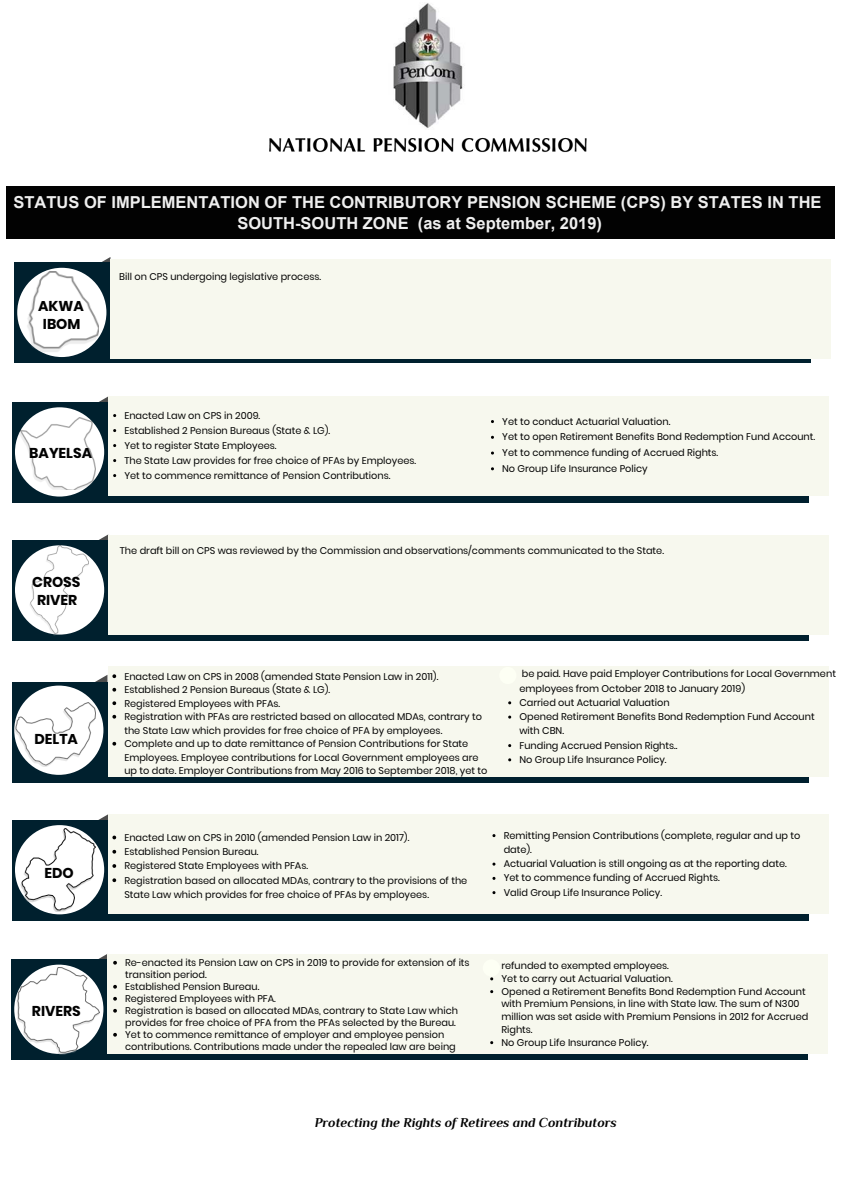
<style>
.page{position:relative;width:841px;height:1192px;background:#fff}
.page>*{position:absolute;margin:0;border:0;box-sizing:border-box;transform-origin:0 0}
.t1{font:700 16.5px/21px "Arial";color:#efefef;text-align:center}
.t2{font:700 14.2px/18px "Poppins";color:#020202;text-align:center}
.t3{font:italic 700 13.5px "Philosopher";color:#020202}
.t4{font:9.7px/13.5px "Poppins";color:#020202}
.t5{font:9.7px/14.2px "Poppins";color:#000}
</style>
<div class="page">
<svg style="left:102px;top:257px;width:8px;height:5px"></svg>
<div style="left:14px;top:262px;width:796px;height:101px;background:#00202e"></div>
<div style="left:6px;top:186px;width:828px;height:52px;background:#020202"></div>
<img style="left:393px;top:3px;width:70px;height:121px">
<img style="left:269px;top:124px;width:318px;height:29px">
<div style="left:17px;top:268px;width:89px;height:89px;background:#fff;border-radius:50%"></div>
<div style="left:110px;top:259px;width:721px;height:99px;background:#f7f8ee"></div>
<div style="left:12px;top:402px;width:796px;height:100px;background:#00202e"></div>
<div style="left:15px;top:407px;width:89px;height:89px;background:#fff;border-radius:50%"></div>
<div style="left:108px;top:397px;width:720px;height:98px;background:#f7f8ee"></div>
<svg style="left:99px;top:534px;width:9px;height:6px"></svg>
<div style="left:12px;top:540px;width:796px;height:100px;background:#00202e"></div>
<div style="left:15px;top:545px;width:89px;height:89px;background:#fff;border-radius:50%"></div>
<div style="left:108px;top:534px;width:720px;height:100px;background:#f7f8ee"></div>
<div style="left:13px;top:682px;width:796px;height:101px;background:#00202e"></div>
<div style="left:14px;top:685px;width:89px;height:89px;background:#fff;border-radius:50%"></div>
<div style="left:108px;top:666px;width:720px;height:111px;background:#f7f8ee"></div>
<div style="left:12px;top:820px;width:797px;height:100px;background:#00202e"></div>
<div style="left:15px;top:825px;width:89px;height:89px;background:#fff;border-radius:50%"></div>
<div style="left:109px;top:813px;width:720px;height:100px;background:#f7f8ee"></div>
<svg style="left:98px;top:954px;width:9px;height:5px"></svg>
<div style="left:11px;top:959px;width:797px;height:100px;background:#00202e"></div>
<svg style="left:14px;top:964px;width:89px;height:89px"></svg>
<div style="left:107px;top:953px;width:721px;height:100px;background:#f7f8ee"></div>
<svg style="left:78px;top:396px;width:38px;height:36px"></svg>
<img style="left:17px;top:967px;width:82px;height:86px">
<svg style="left:78px;top:674px;width:38px;height:44px"></svg>
<svg style="left:112px;top:741px;width:4px;height:4px"></svg>
<svg style="left:96px;top:814px;width:20px;height:39px"></svg>
<svg style="left:112px;top:864px;width:4px;height:3px"></svg>
<svg style="left:113px;top:960px;width:4px;height:4px"></svg>
<svg style="left:113px;top:984px;width:4px;height:4px"></svg>
<svg style="left:113px;top:996px;width:4px;height:4px"></svg>
<svg style="left:113px;top:1008px;width:4px;height:4px"></svg>
<svg style="left:113px;top:1032px;width:4px;height:4px"></svg>
<img style="left:26px;top:271px;width:72px;height:81px">
<img style="left:19px;top:417px;width:76px;height:72px">
<img style="left:29px;top:545px;width:59px;height:90px">
<img style="left:15px;top:702px;width:81px;height:63px">
<img style="left:20px;top:828px;width:76px;height:82px">
<div style="left:499px;top:666px;width:17px;height:18px;background:#fdfff4;border-radius:50%"></div>
<div style="left:483px;top:959px;width:17px;height:17px;background:#fdfff4;border-radius:50%"></div>
<h1 class="t1" style="left:13px;top:192px;width:810px">STATUS OF IMPLEMENTATION OF THE CONTRIBUTORY PENSION SCHEME (CPS) BY STATES IN THE<br>SOUTH-SOUTH ZONE (as at September, 2019)</h1>
<h2 class="t2" style="left:38px;top:297px;width:47px">AKWA<br>IBOM</h2>
<p class="t4" style="left:119px;top:269px;width:203px">Bill on CPS undergoing legislative process.</p>
<h2 class="t2" style="left:29px;top:444px;width:64px">BAYELSA</h2>
<h2 class="t2" style="left:32px;top:572px;width:50px">CROSS<br>RIVER</h2>
<h2 class="t2" style="left:34px;top:730px;width:45px">DELTA</h2>
<h2 class="t2" style="left:45px;top:863px;width:31px">EDO</h2>
<h2 class="t2" style="left:32px;top:1001px;width:50px">RIVERS</h2>
<p class="t4" style="left:124px;top:407px;width:293px;line-height:15px">Enacted Law on CPS in 2009.<br>Established 2 Pension Bureaus (State &amp; LG).<br>Yet to register State Employees.<br>The State Law provides for free choice of PFAs by Employees.<br>Yet to commence remittance of Pension Contributions.</p>
<p class="t5" style="left:502px;top:413px;width:314px;line-height:15.7px">Yet to conduct Actuarial Valuation.<br>Yet to open Retirement Benefits Bond Redemption Fund Account.<br>Yet to commence funding of Accrued Rights.<br>No Group Life Insurance Policy</p>
<p class="t4" style="left:120px;top:544px;width:546px">The draft bill on CPS was reviewed by the Commission and observations/comments communicated to the State.</p>
<p class="t4" style="left:124px;top:669px;width:364px">Enacted Law on CPS in 2008 (amended State Pension Law in 2011).<br>Established 2 Pension Bureaus (State &amp; LG).<br>Registered Employees with PFAs.<br>Registration with PFAs are restricted based on allocated MDAs, contrary to the State Law which provides for free choice of PFA by employees.<br>Complete and up to date remittance of Pension Contributions for State Employees. Employee contributions for Local Government employees are up to date. Employer Contributions from May 2016 to September 2018, yet to</p>
<p class="t5" style="left:519px;top:666px;width:318px">be paid. Have paid Employer Contributions for Local Government employees from October 2018 to January 2019)<br>Carried out Actuarial Valuation<br>Opened Retirement Benefits Bond Redemption Fund Account with CBN.<br>Funding Accrued Pension Rights..<br>No Group Life Insurance Policy.</p>
<p class="t4" style="left:124px;top:830px;width:344px;line-height:14.2px">Enacted Law on CPS in 2010 (amended Pension Law in 2017).<br>Established Pension Bureau.<br>Registered State Employees with PFAs.<br>Registration based on allocated MDAs, contrary to the provisions of the State Law which provides for free choice of PFAs by employees.</p>
<p class="t5" style="left:504px;top:828px;width:298px">Remitting Pension Contributions (complete, regular and up to date).<br>Actuarial Valuation is still ongoing as at the reporting date.<br>Yet to commence funding of Accrued Rights.<br>Valid Group Life Insurance Policy.</p>
<p class="t4" style="left:125px;top:956px;width:346px;line-height:12px">Re-enacted its Pension Law on CPS in 2019 to provide for extension of its transition period.<br>Established Pension Bureau.<br>Registered Employees with PFA.<br>Registration is based on allocated MDAs, contrary to State Law which provides for free choice of PFA from the PFAs selected by the Bureau.<br>Yet to commence remittance of employer and employee pension contributions. Contributions made under the repealed law are being</p>
<p class="t5" style="left:501px;top:959px;width:308px;line-height:12.7px">refunded to exempted employees.<br>Yet to carry out Actuarial Valuation.<br>Opened a Retirement Benefits Bond Redemption Fund Account with Premium Pensions, in line with State law. The sum of N300 million was set aside with Premium Pensions in 2012 for Accrued Rights.<br>No Group Life Insurance Policy.</p>
<h3 class="t3" style="left:315px;top:1113px;width:303px">Protecting the Rights of Retirees and Contributors</h3>
</div>
